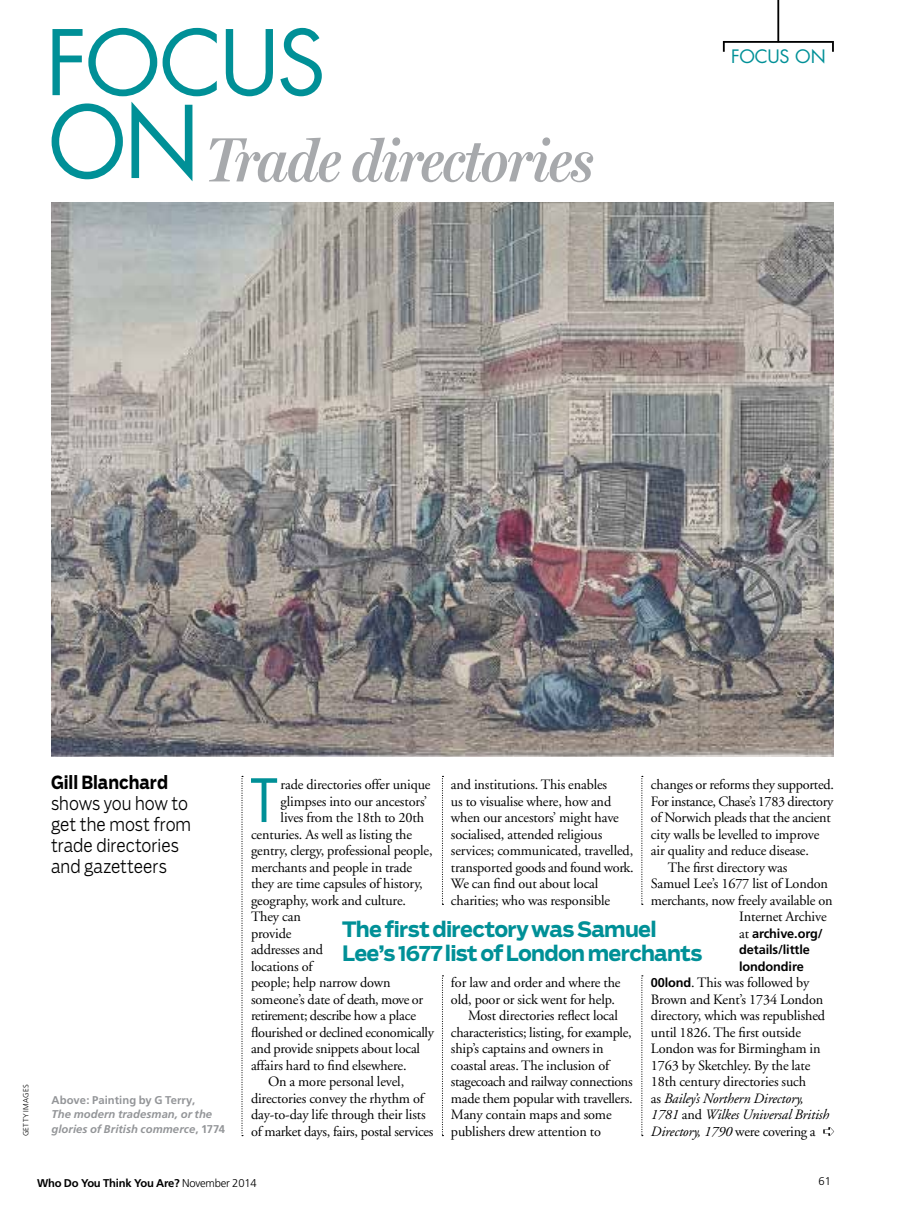
<style>
.page{position:relative;width:919px;height:1217px;background:#fff}
.page>*{position:absolute;margin:0;border:0;box-sizing:border-box;transform-origin:0 0}
.t1{font:italic 600 63px "DM Miller Headline";letter-spacing:-.015em;color:#a7a9ac}
.t2{font:58.05px "Futura";color:#009097}
.t3{font:700 21px/24px "Boomer";letter-spacing:-.035em;color:#009097}
.t4{font:300 18px/21px "Boomer";letter-spacing:-.005em;color:#000;scale:.9 1}
.t5{font:700 18px "Boomer";color:#000;scale:.9 1}
.t6{font:18px "Futura";letter-spacing:-.015em;color:#009097}
.t7{font:14.25px/16.5px "Adobe Garamond";letter-spacing:-.01em;color:#000}
.t8{font:14.25px "Adobe Garamond";letter-spacing:-.03em;color:#000}
.t9{font:700 12.75px/16.5px "Frutiger";letter-spacing:-.01em;color:#000}
.t10{font:italic 700 11.25px/14.2px "Frutiger";letter-spacing:.005em;color:#939598}
.t11{font:700 11.25px "Frutiger";letter-spacing:-.02em;color:#000}
.t12{font:700 11.25px "Frutiger";color:#939598}
.t13{font:300 11.25px "Frutiger";color:#000}
.t14{font:300 7.5px "Frutiger";letter-spacing:.03em;color:#000}
.s1{font-style:normal}
.s2{font-family:"Adobe Garamond";font-weight:400;font-size:14.25px}
.s3{font-family:"Frutiger";font-weight:700;font-size:12.75px}
.s4{font-style:italic}
.s5{font-weight:300}
</style>
<div class="page">
<hr style="left:777px;top:0;width:2px;height:42px;background:#000">
<svg style="left:722px;top:41px;width:2px;height:11px"></svg>
<hr style="left:723px;top:41px;width:109px;height:2px;background:#000">
<svg style="left:241px;top:775px;width:2px;height:359px"></svg>
<svg style="left:823px;top:1127px;width:11px;height:8px"></svg>
<svg style="left:442px;top:775px;width:1px;height:129px"></svg>
<svg style="left:641px;top:776px;width:1px;height:128px"></svg>
<svg style="left:442px;top:975px;width:1px;height:160px"></svg>
<svg style="left:641px;top:975px;width:1px;height:160px"></svg>
<img style="left:52px;top:202px;width:781px;height:553px">
<svg style="left:52px;top:102px;width:140px;height:79px"></svg>
<svg style="left:52px;top:28px;width:270px;height:68px"></svg>
<h1 class="t1" style="left:206px;top:122px;width:389px">Trade directories</h1>
<p class="t6" style="left:731px;top:45px;width:96px">FOCUS ON</p>
<p class="t5" style="left:51px;top:770px;width:132px">Gill Blanchard</p>
<p class="t4" style="left:51px;top:792px;width:157px">shows you how to get the most from trade directories and gazetteers</p>
<p class="t14" style="left:21px;top:1135px;width:53px;rotate:-90deg">GETTY IMAGES</p>
<p class="t12" style="left:52px;top:1093px;width:145px">Above: Painting by G Terry,</p>
<p class="t10" style="left:52px;top:1107px;width:175px">The modern tradesman, or the glories of British commerce<span class="s1">, 1774</span></p>
<h2 class="t2" style="left:250px;top:763px;width:29px">T</h2>
<p class="t7" style="left:280px;top:776px;width:151px">rade directories offer unique</p>
<p class="t7" style="left:651px;top:776px;width:184px">changes or reforms they supported.</p>
<p class="t8" style="left:651px;top:793px;width:184px">For instance, Chase’s 1783 directory</p>
<p class="t7" style="left:651px;top:809px;width:181px">of Norwich pleads that the ancient</p>
<p class="t7" style="left:651px;top:826px;width:170px">city walls be levelled to improve</p>
<p class="t7" style="left:651px;top:842px;width:159px">air quality and reduce disease.</p>
<p class="t7" style="left:668px;top:859px;width:121px">The first directory was</p>
<p class="t7" style="left:651px;top:875px;width:179px">Samuel Lee’s 1677 list of London</p>
<p class="t7" style="left:651px;top:892px;width:183px">merchants, now freely available on</p>
<p class="t7" style="left:739px;top:908px;width:89px">Internet Archive</p>
<p class="t9" style="left:739px;top:924px;width:85px"><span class="s2">at</span> archive.org/ details/little londondire</p>
<p class="t7" style="left:651px;top:974px;width:180px"><span class="s3">00lond</span>. This was followed by<br>Brown and Kent’s 1734 London directory, which was republished until 1826. The first outside<br>London was for Birmingham in<br>1763 by Sketchley. By the late<br>18th century directories such<br>as <span class="s4">Bailey’s Northern Directory,<br>1781</span> and <span class="s4">Wilkes Universal British<br>Directory, 1790</span> were covering a</p>
<p class="t7" style="left:451px;top:776px;width:184px">and institutions. This enables<br>us to visualise where, how and when our ancestors’ might have socialised, attended religious services; communicated, travelled, transported goods and found work.<br>We can find out about local charities; who was responsible</p>
<p class="t7" style="left:280px;top:793px;width:148px">glimpses into our ancestors’</p>
<p class="t7" style="left:280px;top:809px;width:145px">lives from the 18th to 20th</p>
<p class="t7" style="left:251px;top:826px;width:163px">centuries. As well as listing the</p>
<p class="t7" style="left:251px;top:842px;width:183px">gentry, clergy, professional people,</p>
<p class="t7" style="left:251px;top:859px;width:163px">merchants and people in trade</p>
<p class="t7" style="left:251px;top:875px;width:173px">they are time capsules of history,</p>
<p class="t7" style="left:251px;top:892px;width:157px">geography, work and culture.</p>
<p class="t7" style="left:251px;top:908px;width:51px">They can</p>
<p class="t7" style="left:251px;top:925px;width:42px">provide</p>
<p class="t7" style="left:251px;top:941px;width:73px">addresses and</p>
<p class="t7" style="left:251px;top:958px;width:63px">locations of</p>
<p class="t7" style="left:251px;top:974px;width:141px">people; help narrow down</p>
<p class="t7" style="left:251px;top:991px;width:174px">someone’s date of death, move or</p>
<p class="t8" style="left:251px;top:1007px;width:166px">retirement; describe how a place</p>
<p class="t7" style="left:251px;top:1024px;width:184px">flourished or declined economically</p>
<p class="t7" style="left:251px;top:1040px;width:171px">and provide snippets about local</p>
<p class="t7" style="left:251px;top:1057px;width:157px">affairs hard to find elsewhere.</p>
<p class="t7" style="left:268px;top:1073px;width:138px">On a more personal level,</p>
<p class="t7" style="left:251px;top:1090px;width:174px">directories convey the rhythm of</p>
<p class="t7" style="left:251px;top:1106px;width:176px">day-to-day life through their lists</p>
<p class="t7" style="left:251px;top:1123px;width:184px">of market days, fairs, postal services</p>
<h3 class="t3" style="left:342px;top:916px;width:362px">The first directory was Samuel<br>Lee’s 1677 list of London merchants</h3>
<p class="t7" style="left:451px;top:974px;width:171px">for law and order and where the</p>
<p class="t7" style="left:451px;top:991px;width:166px">old, poor or sick went for help.</p>
<p class="t7" style="left:468px;top:1007px;width:151px">Most directories reflect local</p>
<p class="t7" style="left:451px;top:1024px;width:182px">characteristics; listing, for example,</p>
<p class="t7" style="left:451px;top:1040px;width:154px">ship’s captains and owners in</p>
<p class="t7" style="left:451px;top:1057px;width:160px">coastal areas. The inclusion of</p>
<p class="t7" style="left:451px;top:1073px;width:183px">stagecoach and railway connections</p>
<p class="t7" style="left:451px;top:1090px;width:183px">made them popular with travellers.</p>
<p class="t7" style="left:451px;top:1106px;width:162px">Many contain maps and some</p>
<p class="t7" style="left:451px;top:1123px;width:151px">publishers drew attention to</p>
<p class="t11" style="left:37px;top:1176px;width:221px">Who Do You Think You Are? <span class="s5">November 2014</span></p>
<p class="t13" style="left:818px;top:1173px;width:14px">61</p>
</div>
